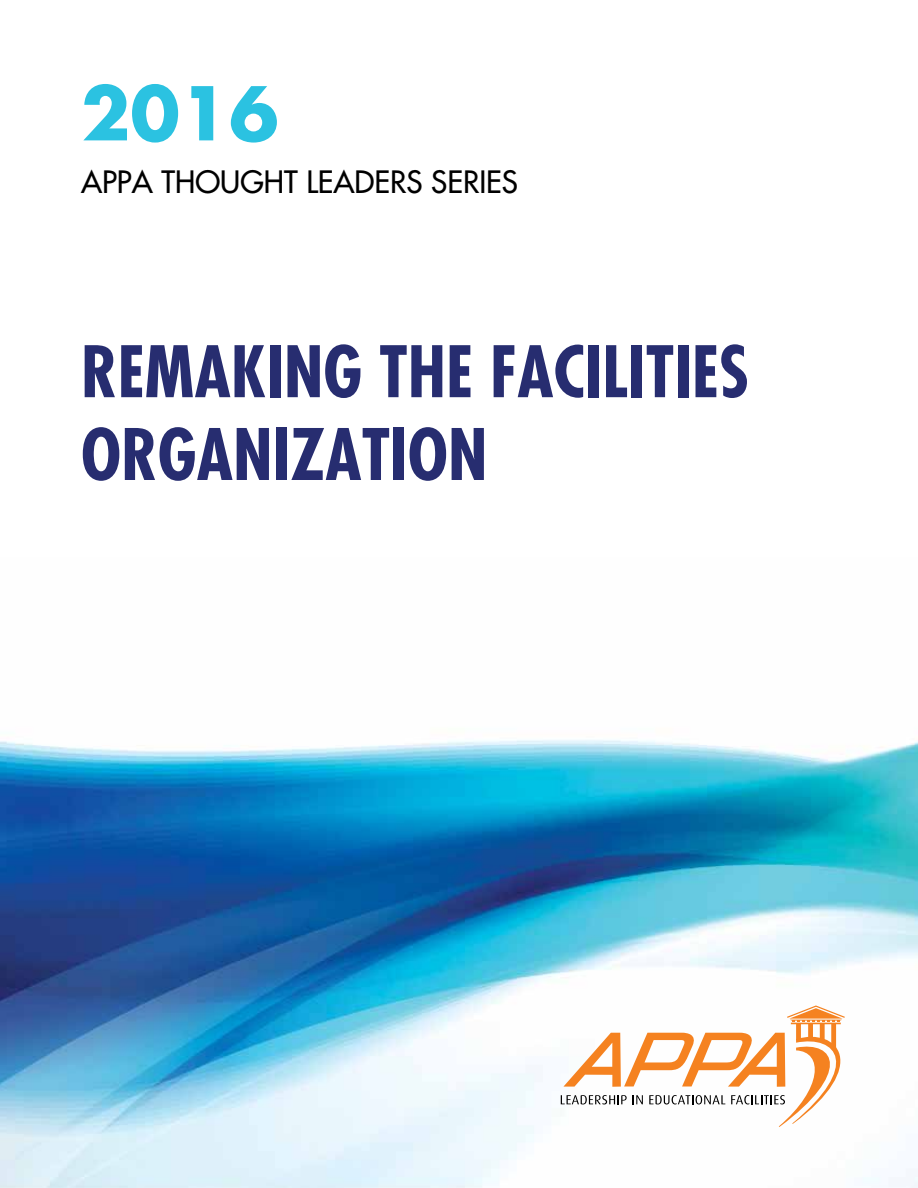
<style>
.page{position:relative;width:918px;height:1188px;background:#fff}
.page>*{position:absolute;margin:0;border:0;box-sizing:border-box;transform-origin:0 0}
.t1{font:700 72px "Futura Std";color:#2bc2e1}
.t2{font:700 condensed 69px/82.8px "Futura Std";color:#272d70}
.t3{font:500 30px "Futura Std";color:#000}
</style>
<div class="page">
<img style="left:0;top:740px;width:918px;height:448px">
<svg style="left:561px;top:1005px;width:284px;height:122px"></svg>
<p class="t1" style="left:81px;top:66px;width:199px">2016</p>
<p class="t3" style="left:81px;top:163px;width:439px">APPA THOUGHT LEADERS SERIES</p>
<p class="t2" style="left:81px;top:331px;width:670px">REMAKING THE FACILITIES<br>ORGANIZATION</p>
</div>
